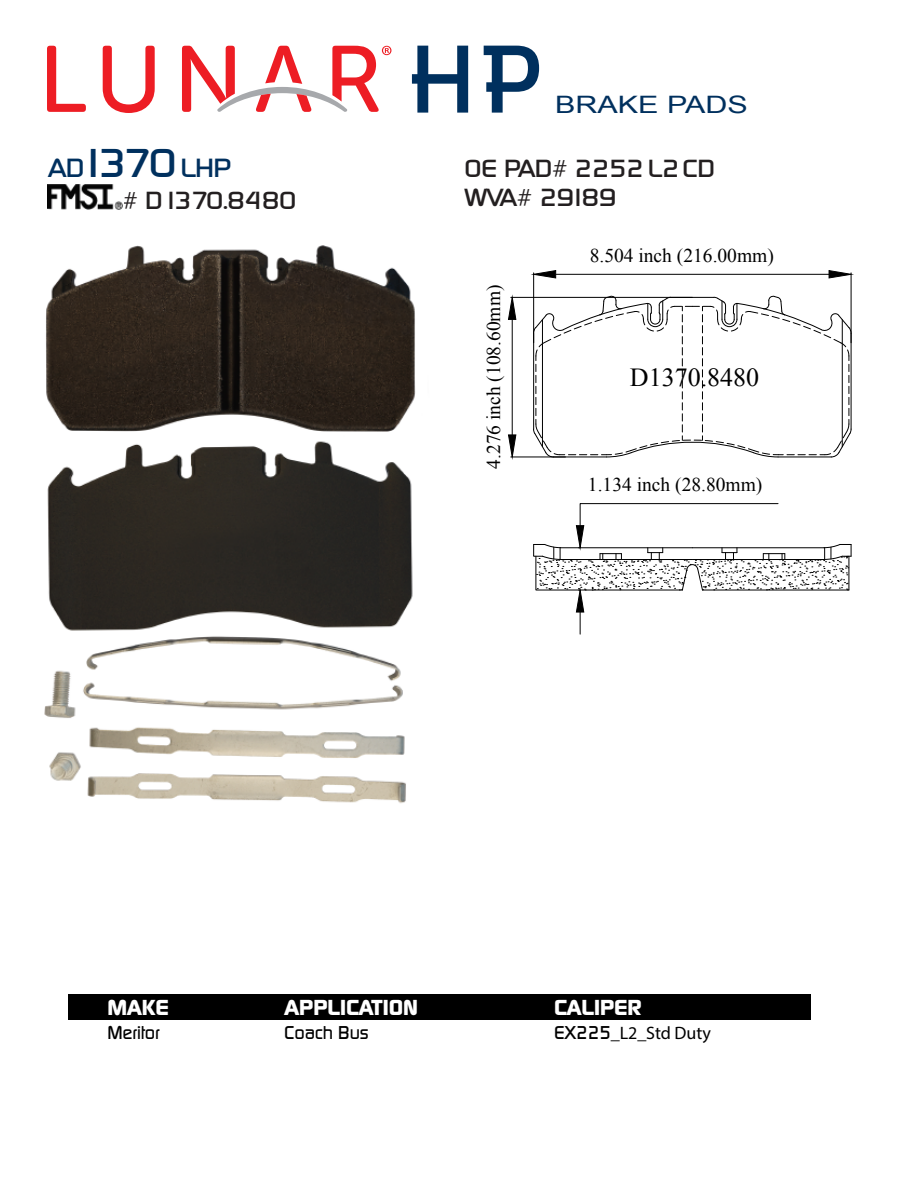
<style>
.page{position:relative;width:918px;height:1188px;background:#fff}
.page>*{position:absolute;margin:0;border:0;box-sizing:border-box;transform-origin:0 0}
.t1{font:25.95px "Times New Roman";color:#000}
.t2{font:500 25.5px "Dicot";color:#00305e;scale:1.15 1}
.t3{font:500 24px/28.8px "Dicot";letter-spacing:-.025em;color:#231f20;scale:1.15 1}
.t4{font:24px "Arial";color:#00305e;scale:1.27 1}
.t5{font:700 21px "Dicot";letter-spacing:-.005em;color:#fff;scale:1.15 1}
.t6{font:19.5px "Times New Roman";color:#000}
.t7{font:18px "Myriad Pro";letter-spacing:-.005em;color:#000}
.t8{font:500 18px "Dicot";letter-spacing:-.005em;color:#000}
.s1{font-size:39px}
.s2{font-family:"Dicot";font-weight:500}
</style>
<div class="page">
<img style="left:44px;top:245px;width:372px;height:558px">
<svg style="left:533px;top:295px;width:319px;height:163px"></svg>
<hr style="left:533px;top:273px;width:1px;height:70px;background:#000">
<hr style="left:851px;top:273px;width:1px;height:70px;background:#000">
<hr style="left:556px;top:274px;width:273px;height:1px;background:#000">
<svg style="left:533px;top:270px;width:23px;height:9px"></svg>
<svg style="left:828px;top:270px;width:24px;height:9px"></svg>
<hr style="left:511px;top:297px;width:181px;height:1px;background:#000">
<hr style="left:511px;top:457px;width:54px;height:1px;background:#000">
<hr style="left:512px;top:319px;width:1px;height:116px;background:#000">
<svg style="left:508px;top:297px;width:9px;height:23px"></svg>
<svg style="left:508px;top:434px;width:9px;height:24px"></svg>
<svg style="left:533px;top:503px;width:319px;height:131px"></svg>
<svg style="left:412px;top:46px;width:127px;height:67px"></svg>
<svg style="left:47px;top:46px;width:344px;height:67px"></svg>
<div style="left:68px;top:994px;width:742px;height:26px;background:#000"></div>
<img style="left:48px;top:185px;width:75px;height:25px">
<h2 class="t2" style="left:48px;top:156px;width:161px">AD<span class="s1">1370</span> LHP</h2>
<p class="t3" style="left:122px;top:186px;width:153px"># D1370.8480</p>
<p class="t4" style="left:555px;top:89px;width:153px">BRAKE PADS</p>
<p class="t3" style="left:464px;top:155px;width:220px">OE PAD# 2252 L2CD<br>WVA# 29189</p>
<p class="t6" style="left:480px;top:469px;width:186px;rotate:-90deg">4.276 inch (108.60mm)</p>
<p class="t6" style="left:590px;top:242px;width:186px">8.504 inch (216.00mm)</p>
<h1 class="t1" style="left:630px;top:359px;width:131px">D1370.8480</h1>
<p class="t6" style="left:588px;top:472px;width:176px">1.134 inch (28.80mm)</p>
<p class="t5" style="left:107px;top:998px;width:55px">MAKE</p>
<p class="t8" style="left:107px;top:1024px;width:54px">Meritor</p>
<p class="t5" style="left:284px;top:998px;width:118px">APPLICATION</p>
<p class="t8" style="left:284px;top:1024px;width:86px">Coach Bus</p>
<p class="t5" style="left:554px;top:998px;width:78px">CALIPER</p>
<p class="t7" style="left:554px;top:1022px;width:158px"><span class="s2">EX225</span>_L2_Std Duty</p>
</div>
